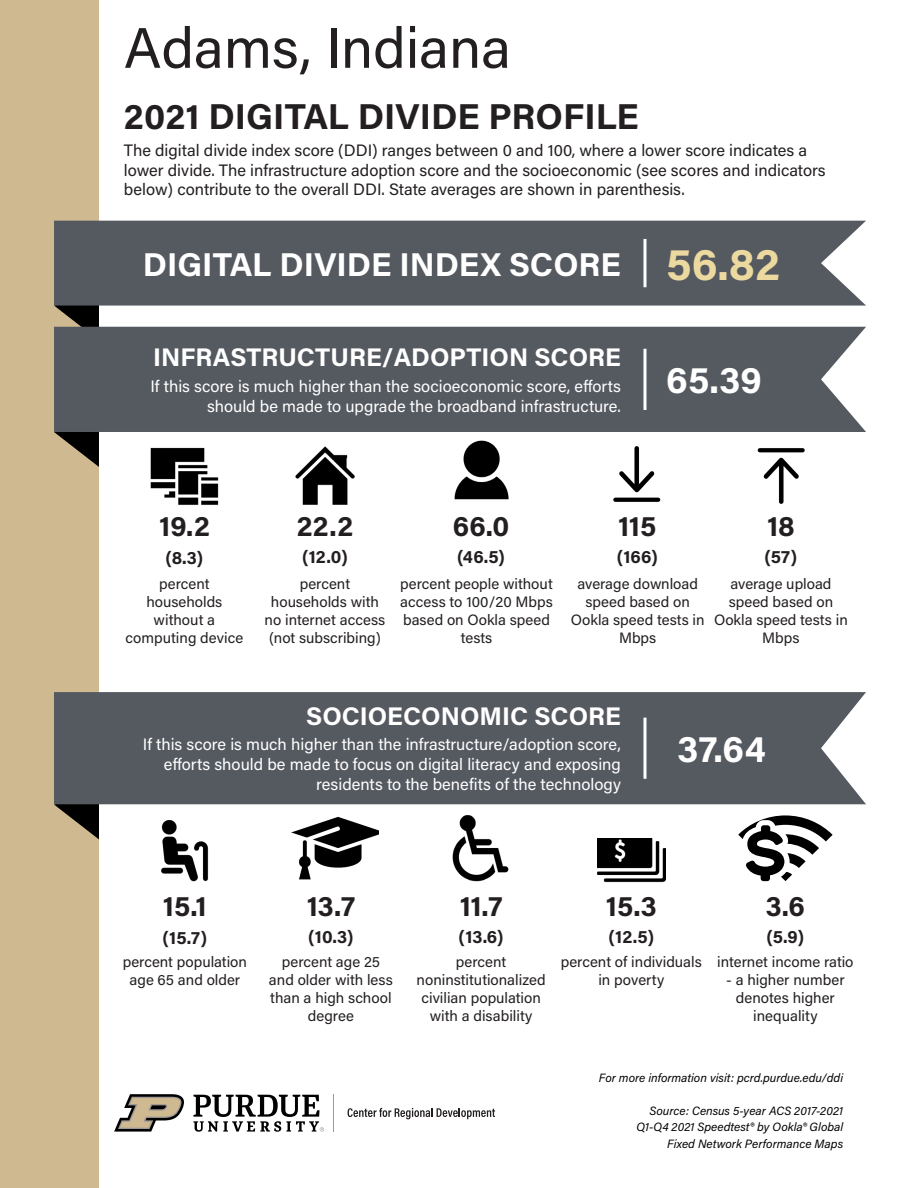
<style>
.page{position:relative;width:918px;height:1188px;background:#fff}
.page>*{position:absolute;margin:0;border:0;box-sizing:border-box;transform-origin:0 0}
.t1{font:57px "Acumin Pro";letter-spacing:-.005em;color:#231f20}
.t2{font:700 45px "Acumin Pro";color:#ebd99f}
.t3{font:700 37.5px "Acumin Pro";letter-spacing:.01em;color:#fff}
.t4{font:700 36px "Acumin Pro";color:#231f20}
.t5{font:700 33px "Acumin Pro";color:#fff}
.t6{font:700 28.5px "Acumin Pro";color:#231f20}
.t7{font:700 25.5px "Acumin Pro";color:#fff}
.t8{font:700 18px "Acumin Pro";color:#231f20}
.t9{font:16.5px/19.8px "Acumin Pro";color:#fff;text-align:right}
.t10{font:16.5px/19.8px "Acumin Pro";color:#231f20}
.t11{font:15px/18px "Acumin Pro";color:#231f20;text-align:center}
.t12{font:italic 12px/16.5px "Acumin Pro";color:#000;text-align:right}
</style>
<div class="page">
<div style="left:0;top:0;width:99px;height:1188px;background:#cfb991"></div>
<svg style="left:54px;top:306px;width:45px;height:21px"></svg>
<div style="left:54px;top:221px;width:812px;height:85px;background:#555960"></div>
<svg style="left:54px;top:432px;width:45px;height:35px"></svg>
<div style="left:54px;top:327px;width:812px;height:105px;background:#555960"></div>
<svg style="left:54px;top:804px;width:45px;height:35px"></svg>
<div style="left:54px;top:692px;width:812px;height:112px;background:#555960"></div>
<img style="left:454px;top:440px;width:54px;height:59px">
<img style="left:453px;top:815px;width:56px;height:66px">
<img style="left:613px;top:446px;width:48px;height:56px">
<img style="left:295px;top:446px;width:60px;height:59px">
<img style="left:757px;top:448px;width:48px;height:56px">
<img style="left:150px;top:447px;width:69px;height:58px">
<img style="left:291px;top:816px;width:87px;height:64px">
<img style="left:597px;top:839px;width:68px;height:44px">
<img style="left:162px;top:820px;width:46px;height:61px">
<hr style="left:644px;top:349px;width:2px;height:61px;background:#fff">
<hr style="left:644px;top:239px;width:2px;height:48px;background:#fff">
<hr style="left:644px;top:718px;width:2px;height:61px;background:#fff">
<svg style="left:738px;top:815px;width:95px;height:66px"></svg>
<svg style="left:348px;top:1108px;width:147px;height:11px"></svg>
<hr style="left:334px;top:1094px;width:1px;height:38px;background:#9d9795">
<svg style="left:114px;top:1094px;width:71px;height:38px"></svg>
<svg style="left:193px;top:1095px;width:131px;height:37px"></svg>
<p class="t1" style="left:124px;top:8px;width:389px">Adams, Indiana</p>
<p class="t4" style="left:124px;top:91px;width:517px">2021 DIGITAL DIVIDE PROFILE</p>
<p class="t10" style="left:124px;top:139px;width:703px">The digital divide index score (DDI) ranges between 0 and 100, where a lower score indicates a lower divide. The infrastructure adoption score and the socioeconomic (see scores and indicators below) contribute to the overall DDI. State averages are shown in parenthesis.</p>
<p class="t5" style="left:143px;top:241px;width:480px">DIGITAL DIVIDE INDEX SCORE</p>
<p class="t2" style="left:666px;top:232px;width:116px">56.82</p>
<p class="t7" style="left:153px;top:339px;width:469px">INFRASTRUCTURE/ADOPTION SCORE</p>
<p class="t9" style="left:151px;top:376px;width:472px">If this score is much higher than the socioeconomic score, efforts should be made to upgrade the broadband infrastructure.</p>
<p class="t3" style="left:666px;top:354px;width:97px">65.39</p>
<p class="t6" style="left:159px;top:506px;width:52px">19.2</p>
<p class="t6" style="left:767px;top:506px;width:29px">18</p>
<p class="t6" style="left:297px;top:506px;width:58px">22.2</p>
<p class="t6" style="left:453px;top:506px;width:58px">66.0</p>
<p class="t6" style="left:618px;top:506px;width:40px">115</p>
<p class="t8" style="left:166px;top:545px;width:39px">(8.3)</p>
<p class="t8" style="left:765px;top:544px;width:34px">(57)</p>
<p class="t8" style="left:302px;top:544px;width:47px">(12.0)</p>
<p class="t8" style="left:617px;top:544px;width:43px">(166)</p>
<p class="t8" style="left:457px;top:544px;width:49px">(46.5)</p>
<p class="t11" style="left:126px;top:574px;width:119px">percent households without a computing device</p>
<p class="t11" style="left:265px;top:574px;width:122px">percent households with no internet access (not subscribing)</p>
<p class="t11" style="left:400px;top:574px;width:154px">percent people without access to 100/20 Mbps based on Ookla speed tests</p>
<p class="t11" style="left:571px;top:574px;width:135px">average download speed based on<br>Ookla speed tests in<br>Mbps</p>
<p class="t11" style="left:714px;top:574px;width:135px">average upload speed based on<br>Ookla speed tests in<br>Mbps</p>
<p class="t7" style="left:306px;top:699px;width:316px">SOCIOECONOMIC SCORE</p>
<p class="t9" style="left:143px;top:734px;width:480px">If this score is much higher than the infrastructure/adoption score, efforts should be made to focus on digital literacy and exposing residents to the benefits of the technology</p>
<p class="t3" style="left:678px;top:722px;width:90px">37.64</p>
<p class="t6" style="left:307px;top:886px;width:50px">13.7</p>
<p class="t6" style="left:606px;top:886px;width:53px">15.3</p>
<p class="t11" style="left:561px;top:952px;width:143px">percent of individuals in poverty</p>
<p class="t6" style="left:766px;top:886px;width:41px">3.6</p>
<p class="t11" style="left:717px;top:952px;width:138px">internet income ratio</p>
<p class="t11" style="left:726px;top:970px;width:120px">- a higher number denotes higher inequality</p>
<p class="t6" style="left:163px;top:886px;width:46px">15.1</p>
<p class="t11" style="left:123px;top:952px;width:126px">percent population age 65 and older</p>
<p class="t6" style="left:460px;top:886px;width:44px">11.7</p>
<p class="t8" style="left:163px;top:925px;width:46px">(15.7)</p>
<p class="t8" style="left:767px;top:924px;width:39px">(5.9)</p>
<p class="t8" style="left:308px;top:924px;width:47px">(10.3)</p>
<p class="t8" style="left:608px;top:924px;width:47px">(12.5)</p>
<p class="t8" style="left:459px;top:924px;width:46px">(13.6)</p>
<p class="t11" style="left:269px;top:952px;width:125px">percent age 25 and older with less than a high school degree</p>
<p class="t11" style="left:417px;top:952px;width:130px">percent noninstitutionalized civilian population with a disability</p>
<p class="t12" style="left:599px;top:1069px;width:246px">For more information visit: pcrd.purdue.edu/ddi</p>
<p class="t12" style="left:637px;top:1102px;width:208px">Source: Census 5-year ACS 2017-2021<br>Q1-Q4 2021 Speedtest® by Ookla® Global</p>
<p class="t12" style="left:667px;top:1135px;width:177px">Fixed Network Performance Maps</p>
</div>
